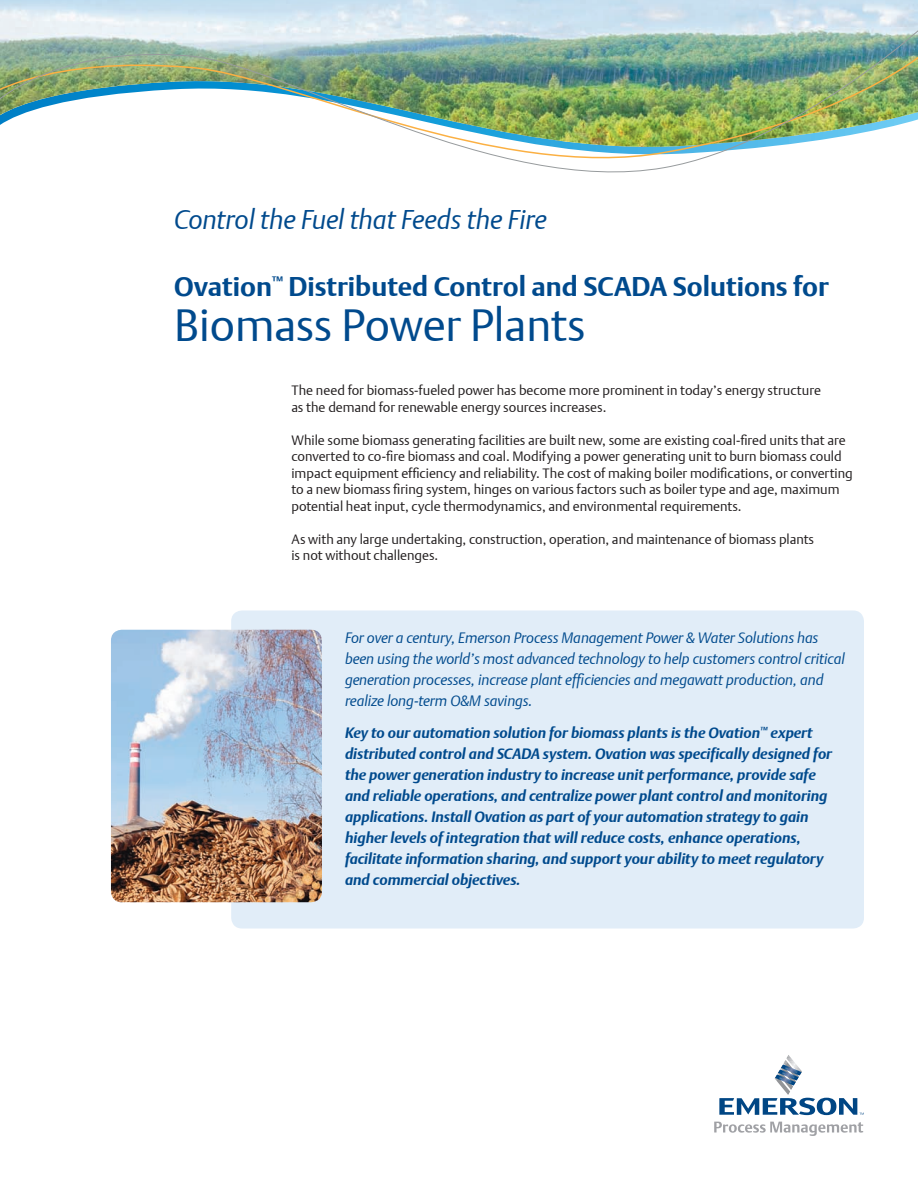
<style>
.page{position:relative;width:918px;height:1188px;background:#fff}
.page>*{position:absolute;margin:0;border:0;box-sizing:border-box;transform-origin:0 0}
.t1{font:45px "DTL Argo T Light";letter-spacing:-.01em;color:#004a8d}
.t2{font:700 27px "DTL Argo T";color:#004a8d}
.t3{font:italic 27px "DTL Argo T Light";letter-spacing:-.005em;color:#004a8d}
.t4{font:italic 700 15px/21px "DTL Argo T";color:#004a8d}
.t5{font:italic 15px/21px "DTL Argo T Light";letter-spacing:-.005em;color:#004a8d}
.t6{font:13.5px/16.5px "DTL Argo T Light";color:#231f20}
</style>
<div class="page">
<div style="left:231px;top:610px;width:633px;height:318px;background:#e1edf8;border-radius:11px"></div>
<svg style="left:719px;top:1055px;width:145px;height:60px"></svg>
<svg style="left:714px;top:1122px;width:149px;height:14px"></svg>
<img style="left:111px;top:630px;width:211px;height:272px">
<img style="left:0;top:18px;width:918px;height:155px">
<h2 class="t3" style="left:174px;top:203px;width:374px">Control the Fuel that Feeds the Fire</h2>
<h2 class="t2" style="left:174px;top:271px;width:656px">Ovation<sup>™</sup> Distributed Control and SCADA Solutions for</h2>
<h1 class="t1" style="left:174px;top:299px;width:413px">Biomass Power Plants</h1>
<p class="t6" style="left:291px;top:382px;width:531px">The need for biomass-fueled power has become more prominent in today’s energy structure as the demand for renewable energy sources increases.</p>
<p class="t6" style="left:291px;top:432px;width:563px">While some biomass generating facilities are built new, some are existing coal-fired units that are converted to co-fire biomass and coal. Modifying a power generating unit to burn biomass could impact equipment efficiency and reliability. The cost of making boiler modifications, or converting to a new biomass firing system, hinges on various factors such as boiler type and age, maximum potential heat input, cycle thermodynamics, and environmental requirements.</p>
<p class="t6" style="left:291px;top:531px;width:524px">As with any large undertaking, construction, operation, and maintenance of biomass plants is not without challenges.</p>
<p class="t5" style="left:345px;top:627px;width:501px">For over a century, Emerson Process Management Power &amp; Water Solutions has been using the world’s most advanced technology to help customers control critical generation processes, increase plant efficiencies and megawatt production, and realize long-term O&amp;M savings.</p>
<p class="t4" style="left:345px;top:722px;width:489px">Key to our automation solution for biomass plants is the Ovation<sup>™</sup> expert distributed control and SCADA system. Ovation was specifically designed for the power generation industry to increase unit performance, provide safe and reliable operations, and centralize power plant control and monitoring applications. Install Ovation as part of your automation strategy to gain higher levels of integration that will reduce costs, enhance operations, facilitate information sharing, and support your ability to meet regulatory and commercial objectives.</p>
</div>
